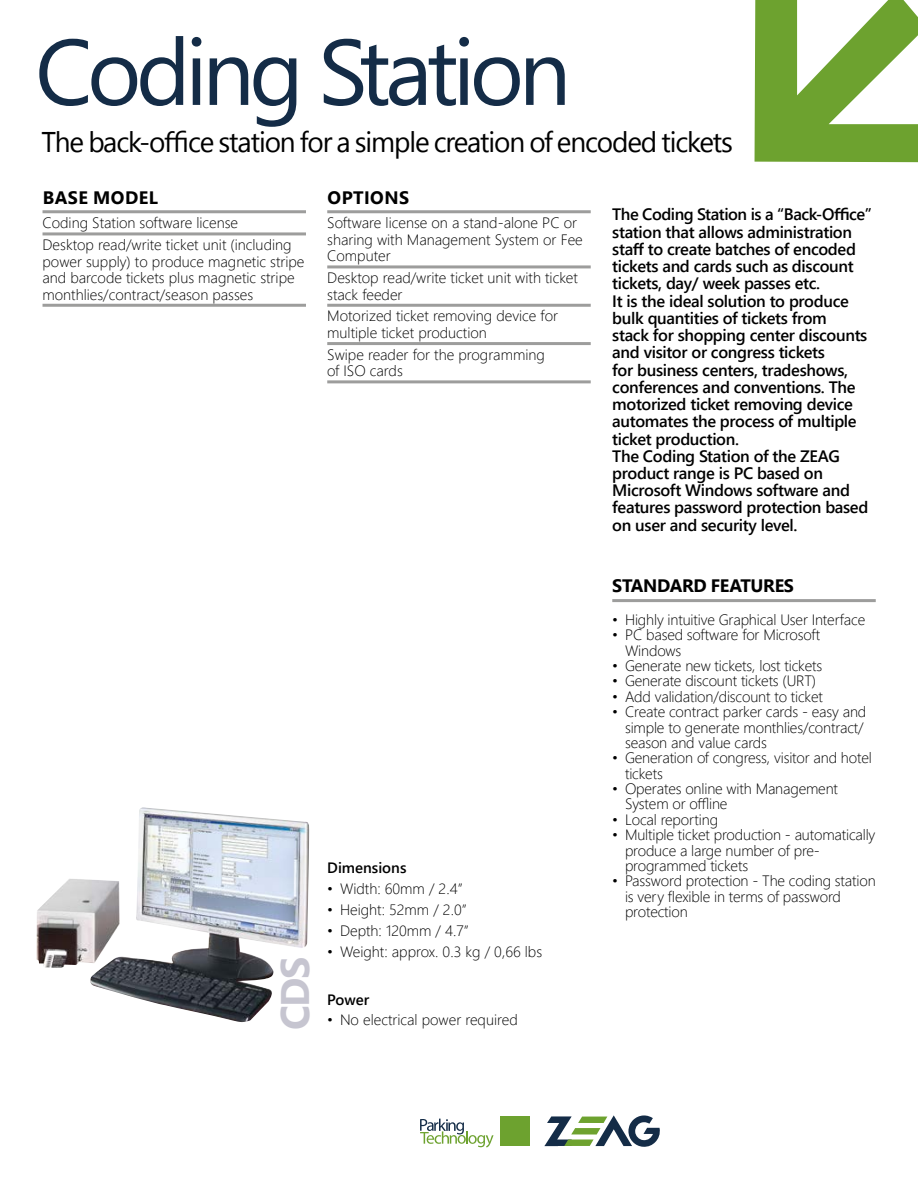
<style>
.page{position:relative;width:918px;height:1188px;background:#fff}
.page>*{position:absolute;margin:0;border:0;box-sizing:border-box;transform-origin:0 0}
.t1{font:93px "Segoe UI";letter-spacing:-.06em;color:#142c47}
.t2{font:700 39.9px "Segoe UI";color:#c6c5d0}
.t3{font:28.5px "Segoe UI";letter-spacing:-.04em;color:#000}
.t4{font:700 18px "Segoe UI";letter-spacing:-.02em;color:#000}
.t5{font:600 16.5px/17.2px "Segoe UI";letter-spacing:-.02em;color:#000}
.t6{font:300 15px/15.3px "Segoe UI";letter-spacing:-.01em;color:#000}
.t7{font:600 15px "Segoe UI";color:#000}
</style>
<div class="page">
<hr style="left:612px;top:599px;width:264px;height:3px;background:#9d9d9c">
<hr style="left:43px;top:210px;width:263px;height:3px;background:#9d9d9c">
<hr style="left:327px;top:210px;width:264px;height:3px;background:#9d9d9c">
<hr style="left:43px;top:232px;width:263px;height:3px;background:#9d9d9c">
<hr style="left:43px;top:304px;width:263px;height:3px;background:#9d9d9c">
<hr style="left:327px;top:265px;width:264px;height:3px;background:#9d9d9c">
<hr style="left:327px;top:304px;width:264px;height:3px;background:#9d9d9c">
<hr style="left:327px;top:342px;width:264px;height:3px;background:#9d9d9c">
<hr style="left:327px;top:380px;width:264px;height:3px;background:#9d9d9c">
<svg style="left:420px;top:1119px;width:74px;height:28px"></svg>
<div style="left:500px;top:1116px;width:30px;height:30px;background:#6da22f"></div>
<svg style="left:544px;top:1115px;width:116px;height:32px"></svg>
<svg style="left:755px;top:0;width:163px;height:162px"></svg>
<img style="left:36px;top:807px;width:274px;height:215px">
<h1 class="t1" style="left:35px;top:2px;width:538px">Coding Station</h1>
<h3 class="t3" style="left:41px;top:121px;width:693px">The back-office station for a simple creation of encoded tickets</h3>
<p class="t4" style="left:43px;top:184px;width:24px">BASE</p>
<p class="t4" style="left:93px;top:184px;width:66px">MODEL</p>
<p class="t4" style="left:328px;top:184px;width:83px">OPTIONS</p>
<p class="t6" style="left:43px;top:211px;width:251px;line-height:21.8px">Coding Station software license<br>Desktop read/write ticket unit (including</p>
<p class="t6" style="left:43px;top:252px;width:263px;line-height:16.5px">power supply) to produce magnetic stripe and barcode tickets plus magnetic stripe monthlies/contract/season passes</p>
<p class="t6" style="left:327px;top:214px;width:257px;line-height:16.5px">Software license on a stand-alone PC or sharing with Management System or Fee<br>Computer</p>
<p class="t6" style="left:327px;top:269px;width:252px;line-height:16.5px">Desktop read/write ticket unit with ticket stack feeder</p>
<p class="t6" style="left:327px;top:307px;width:232px;line-height:16.5px">Motorized ticket removing device for multiple ticket production</p>
<p class="t6" style="left:327px;top:345px;width:219px;line-height:16.5px">Swipe reader for the programming of ISO cards</p>
<h2 class="t2" style="left:265px;top:1030px;width:75px;rotate:-90deg">CDS</h2>
<p class="t7" style="left:327px;top:856px;width:81px">Dimensions</p>
<p class="t6" style="left:327px;top:880px;width:137px">• Width: 60mm / 2.4”</p>
<p class="t6" style="left:327px;top:901px;width:141px">• Height: 52mm / 2.0”</p>
<p class="t6" style="left:327px;top:922px;width:143px">• Depth: 120mm / 4.7”</p>
<p class="t6" style="left:327px;top:943px;width:216px">• Weight: approx. 0.3 kg / 0,66 lbs</p>
<p class="t7" style="left:327px;top:988px;width:44px">Power</p>
<p class="t6" style="left:327px;top:1012px;width:192px">• No electrical power required</p>
<p class="t5" style="left:612px;top:205px;width:261px">The Coding Station is a “Back-Office” station that allows administration staff to create batches of encoded tickets and cards such as discount tickets, day/ week passes etc.<br>It is the ideal solution to produce bulk quantities of tickets from<br>stack for shopping center discounts and visitor or congress tickets<br>for business centers, tradeshows, conferences and conventions. The motorized ticket removing device automates the process of multiple ticket production.<br>The Coding Station of the ZEAG product range is PC based on<br>Microsoft Windows software and features password protection based on user and security level.</p>
<p class="t4" style="left:612px;top:572px;width:183px">STANDARD FEATURES</p>
<p class="t6" style="left:612px;top:611px;width:255px">• Highly intuitive Graphical User Interface</p>
<p class="t6" style="left:625px;top:627px;width:197px;text-indent:-13px">• PC based software for Microsoft<br>Windows</p>
<p class="t6" style="left:612px;top:658px;width:212px">• Generate new tickets, lost tickets</p>
<p class="t6" style="left:612px;top:673px;width:205px">• Generate discount tickets (URT)</p>
<p class="t6" style="left:612px;top:688px;width:212px">• Add validation/discount to ticket</p>
<p class="t6" style="left:625px;top:704px;width:243px;text-indent:-13px">• Create contract parker cards - easy and simple to generate monthlies/contract/ season and value cards</p>
<p class="t6" style="left:625px;top:750px;width:248px;text-indent:-13px">• Generation of congress, visitor and hotel tickets</p>
<p class="t6" style="left:625px;top:780px;width:215px;text-indent:-13px">• Operates online with Management<br>System or offline</p>
<p class="t6" style="left:612px;top:811px;width:107px">• Local reporting</p>
<p class="t6" style="left:625px;top:827px;width:252px;text-indent:-13px">• Multiple ticket production - automatically produce a large number of pre&shy;programmed tickets</p>
<p class="t6" style="left:625px;top:873px;width:252px;text-indent:-13px">• Password protection - The coding station is very flexible in terms of password protection</p>
</div>
